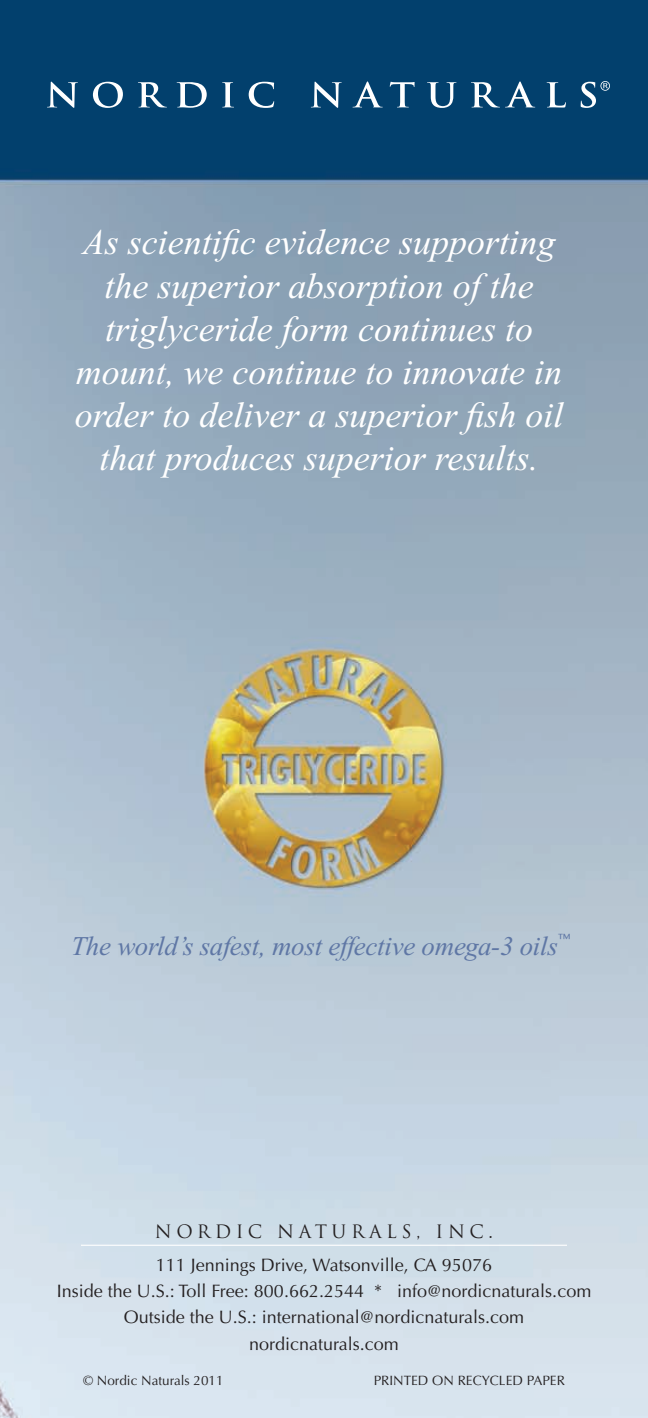
<style>
.page{position:relative;width:648px;height:1418px;background:#fff}
.page>*{position:absolute;margin:0;border:0;box-sizing:border-box;transform-origin:0 0}
.t1{font:italic 36px/43.2px "Times New Roman";color:#fff;text-align:center}
.t2{font:italic 27px "Times New Roman";letter-spacing:-.01em;color:#5f77a5}
.t3{font:18px/26.6px "Optima LT Std";color:#231f20;text-align:center}
.t4{font:18px "Trajan";letter-spacing:.25em;color:#231f20}
.t5{font:13.5px "Optima LT Std";color:#231f20}
</style>
<div class="page">
<img style="left:0;top:0;width:648px;height:1418px">
<hr style="left:81px;top:1244px;width:486px;height:1px;background:#fff">
<svg style="left:47px;top:82px;width:31px;height:26px"></svg>
<svg style="left:93px;top:82px;width:30px;height:26px"></svg>
<svg style="left:138px;top:82px;width:29px;height:25px"></svg>
<svg style="left:177px;top:82px;width:30px;height:26px"></svg>
<svg style="left:222px;top:82px;width:12px;height:25px"></svg>
<svg style="left:249px;top:82px;width:25px;height:26px"></svg>
<svg style="left:311px;top:82px;width:31px;height:26px"></svg>
<svg style="left:353px;top:81px;width:30px;height:26px"></svg>
<svg style="left:390px;top:82px;width:25px;height:25px"></svg>
<svg style="left:427px;top:82px;width:29px;height:26px"></svg>
<svg style="left:471px;top:81px;width:64px;height:26px"></svg>
<svg style="left:547px;top:82px;width:19px;height:26px"></svg>
<svg style="left:581px;top:81px;width:29px;height:27px"></svg>
<p class="t1" style="left:75px;top:221px;width:490px">As scientific evidence supporting the superior absorption of the triglyceride form continues to mount, we continue to innovate in order to deliver a superior fish oil that produces superior results.</p>
<p class="t2" style="left:71px;top:932px;width:501px">The world’s safest, most effective omega-3 oils<sup>™</sup></p>
<p class="t4" style="left:155px;top:1220px;width:340px">NORDIC NATURALS, INC.</p>
<p class="t3" style="left:57px;top:1251px;width:536px">111 Jennings Drive, Watsonville, CA 95076<br>Inside the U.S.: Toll Free: 800.662.2544 * info@nordicnaturals.com Outside the U.S.: international@nordicnaturals.com nordicnaturals.com</p>
<p class="t5" style="left:83px;top:1372px;width:142px">© Nordic Naturals 2011</p>
<p class="t5" style="left:374px;top:1372px;width:193px">PRINTED ON RECYCLED PAPER</p>
</div>
